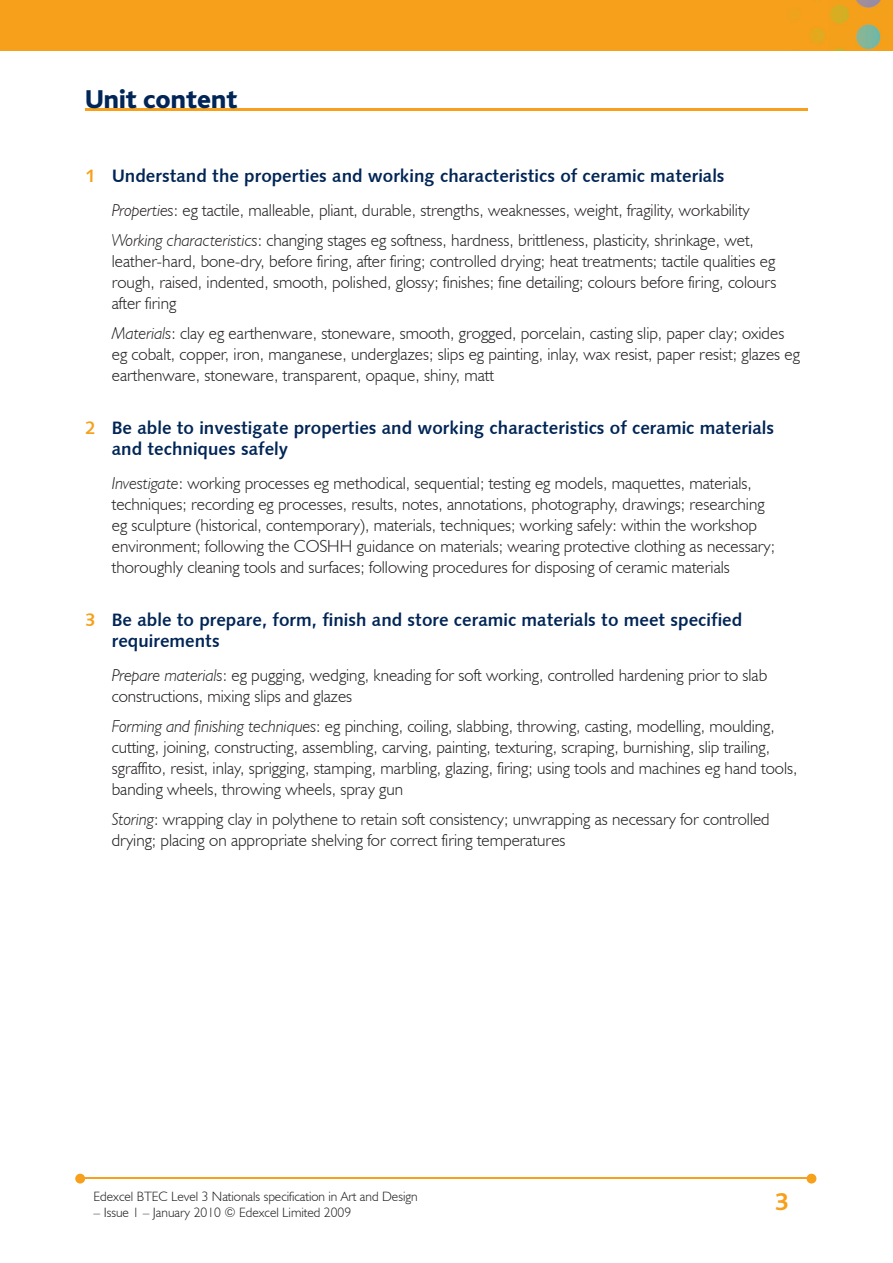
<style>
.page{position:relative;width:893px;height:1263px;background:#fff}
.page>*{position:absolute;margin:0;border:0;box-sizing:border-box;transform-origin:0 0}
.t1{font:800 27px "Bliss";color:#002556}
.t2{font:700 25.5px "Bliss";color:#f6a01b}
.t3{font:18px/21px "Humanist 531 BT Bold A";color:#002556}
.t4{font:300 17.25px/21px "Humanist 521 BT";color:#231f20}
.t5{font:300 13.5px "Humanist 521 BT";color:#231f20}
.s1{color:#f6a01b}
.s2{font-style:italic}
</style>
<div class="page">
<div style="left:0;top:0;width:893px;height:51px;background:#f6a01b"></div>
<hr style="left:82px;top:1178px;width:728px;height:1px;background:#f6a01b">
<svg style="left:807px;top:1174px;width:9px;height:9px"></svg>
<svg style="left:75px;top:1174px;width:10px;height:9px"></svg>
<hr style="left:85px;top:108px;width:723px;height:2px;background:#f6a01b">
<h1 class="t1" style="left:85px;top:85px;width:154px">Unit content</h1>
<p class="t3" style="left:85px;top:165px;width:641px"><span class="s1">1</span> Understand the properties and working characteristics of ceramic materials</p>
<p class="t4" style="left:112px;top:195px;width:644px;line-height:30px"><span class="s2">Properties</span>: eg tactile, malleable, pliant, durable, strengths, weaknesses, weight, fragility, workability<br><span class="s2">Working characteristics</span>: changing stages eg softness, hardness, brittleness, plasticity, shrinkage, wet,</p>
<p class="t4" style="left:112px;top:250px;width:666px;text-align:justify">leather-hard, bone-dry, before firing, after firing; controlled drying; heat treatments; tactile qualities eg rough, raised, indented, smooth, polished, glossy; finishes; fine detailing; colours before firing, colours after firing</p>
<p class="t4" style="left:112px;top:322px;width:690px"><span class="s2">Materials</span>: clay eg earthenware, stoneware, smooth, grogged, porcelain, casting slip, paper clay; oxides eg cobalt, copper, iron, manganese, underglazes; slips eg painting, inlay, wax resist, paper resist; glazes eg earthenware, stoneware, transparent, opaque, shiny, matt</p>
<p class="t3" style="left:112px;top:417px;width:664px;text-indent:-27px"><span class="s1">2</span> Be able to investigate properties and working characteristics of ceramic materials and techniques safely</p>
<p class="t4" style="left:112px;top:472px;width:665px"><span class="s2">Investigate</span>: working processes eg methodical, sequential; testing eg models, maquettes, materials, techniques; recording eg processes, results, notes, annotations, photography, drawings; researching eg sculpture (historical, contemporary), materials, techniques; working safely: within the workshop environment; following the COSHH guidance on materials; wearing protective clothing as necessary; thoroughly cleaning tools and surfaces; following procedures for disposing of ceramic materials</p>
<p class="t3" style="left:112px;top:609px;width:632px;text-indent:-27px"><span class="s1">3</span> Be able to prepare, form, finish and store ceramic materials to meet specified requirements</p>
<p class="t4" style="left:112px;top:664px;width:657px"><span class="s2">Prepare materials</span>: eg pugging, wedging, kneading for soft working, controlled hardening prior to slab constructions, mixing slips and glazes</p>
<p class="t4" style="left:112px;top:715px;width:687px"><span class="s2">Forming and finishing techniques</span>: eg pinching, coiling, slabbing, throwing, casting, modelling, moulding, cutting, joining, constructing, assembling, carving, painting, texturing, scraping, burnishing, slip trailing, sgraffito, resist, inlay, sprigging, stamping, marbling, glazing, firing; using tools and machines eg hand tools, banding wheels, throwing wheels, spray gun</p>
<p class="t4" style="left:112px;top:808px;width:659px"><span class="s2">Storing</span>: wrapping clay in polythene to retain soft consistency; unwrapping as necessary for controlled drying; placing on appropriate shelving for correct firing temperatures</p>
<p class="t5" style="left:94px;top:1188px;width:326px">Edexcel BTEC Level 3 Nationals specification in Art and Design</p>
<p class="t5" style="left:94px;top:1204px;width:259px">– Issue 1 – January 2010 © Edexcel Limited 2009</p>
<h2 class="t2" style="left:775px;top:1189px;width:15px">3</h2>
</div>
